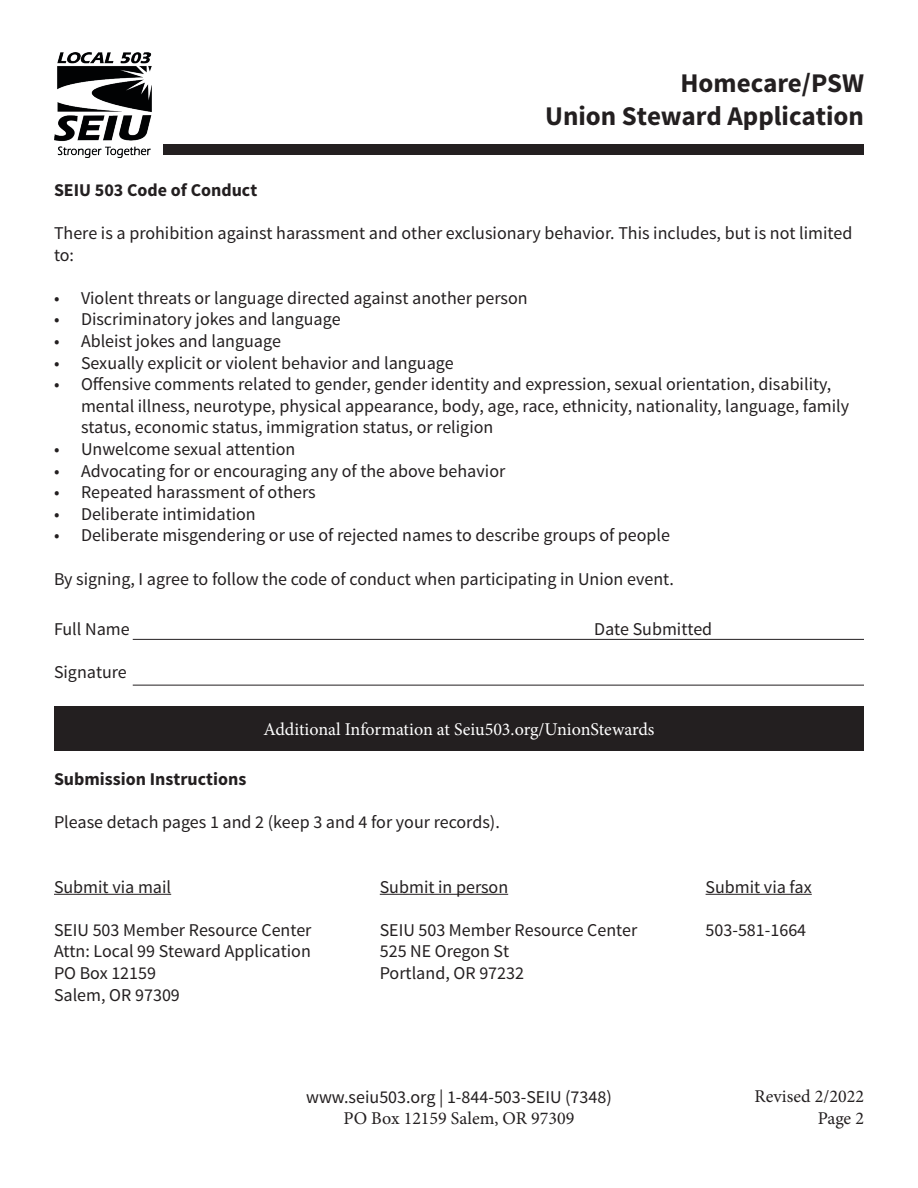
<style>
.page{position:relative;width:918px;height:1188px;background:#fff}
.page>*{position:absolute;margin:0;border:0;box-sizing:border-box;transform-origin:0 0}
.t1{font:700 27px "Source Sans Pro";color:#231f20}
.t2{font:18px/21.6px "Source Sans Pro";color:#231f20}
.t3{font:18px "Minion Pro";letter-spacing:-.005em;color:#fff}
.t4{font:700 18px "Source Sans Pro";color:#231f20}
.t5{font:18px "Minion Pro";color:#231f20}
</style>
<div class="page">
<div style="left:164px;top:145px;width:700px;height:10px;background:#231f20"></div>
<img style="left:54px;top:52px;width:98px;height:105px">
<hr style="left:133px;top:639px;width:731px;height:1px;background:#231f20">
<hr style="left:133px;top:685px;width:731px;height:1px;background:#231f20">
<hr style="left:54px;top:894px;width:117px;height:1px;background:#231f20">
<div style="left:54px;top:706px;width:810px;height:45px;background:#231f20"></div>
<hr style="left:380px;top:894px;width:128px;height:1px;background:#231f20">
<hr style="left:706px;top:894px;width:106px;height:1px;background:#231f20">
<p class="t1" style="left:680px;top:66px;width:185px">Homecare/PSW</p>
<p class="t1" style="left:545px;top:98px;width:320px">Union Steward Application</p>
<p class="t4" style="left:54px;top:178px;width:205px">SEIU 503 Code of Conduct</p>
<p class="t2" style="left:54px;top:222px;width:800px">There is a prohibition against harassment and other exclusionary behavior. This includes, but is not limited to:</p>
<p class="t2" style="left:54px;top:287px;width:475px">• Violent threats or language directed against another person</p>
<p class="t2" style="left:54px;top:309px;width:288px">• Discriminatory jokes and language</p>
<p class="t2" style="left:54px;top:330px;width:228px">• Ableist jokes and language</p>
<p class="t2" style="left:54px;top:352px;width:401px">• Sexually explicit or violent behavior and language</p>
<p class="t2" style="left:81px;top:374px;width:770px;text-indent:-27px">• Offensive comments related to gender, gender identity and expression, sexual orientation, disability, mental illness, neurotype, physical appearance, body, age, race, ethnicity, nationality, language, family status, economic status, immigration status, or religion</p>
<p class="t2" style="left:54px;top:438px;width:243px">• Unwelcome sexual attention</p>
<p class="t2" style="left:54px;top:460px;width:453px">• Advocating for or encouraging any of the above behavior</p>
<p class="t2" style="left:54px;top:482px;width:263px">• Repeated harassment of others</p>
<p class="t2" style="left:54px;top:503px;width:203px">• Deliberate intimidation</p>
<p class="t2" style="left:54px;top:525px;width:618px">• Deliberate misgendering or use of rejected names to describe groups of people</p>
<p class="t2" style="left:54px;top:568px;width:622px">By signing, I agree to follow the code of conduct when participating in Union event.</p>
<p class="t2" style="left:54px;top:618px;width:77px">Full Name</p>
<p class="t2" style="left:594px;top:618px;width:120px">Date Submitted</p>
<p class="t2" style="left:54px;top:661px;width:74px">Signature</p>
<p class="t3" style="left:263px;top:717px;width:393px">Additional Information at Seiu503.org/UnionStewards</p>
<p class="t4" style="left:54px;top:767px;width:194px">Submission Instructions</p>
<p class="t2" style="left:54px;top:811px;width:447px">Please detach pages 1 and 2 (keep 3 and 4 for your records).</p>
<p class="t2" style="left:54px;top:876px;width:119px">Submit via mail</p>
<p class="t2" style="left:54px;top:919px;width:259px">SEIU 503 Member Resource Center</p>
<p class="t2" style="left:54px;top:941px;width:258px">Attn: Local 99 Steward Application</p>
<p class="t2" style="left:54px;top:962px;width:104px">PO Box 12159</p>
<p class="t2" style="left:54px;top:984px;width:127px">Salem, OR 97309</p>
<p class="t2" style="left:380px;top:876px;width:130px">Submit in person</p>
<p class="t2" style="left:380px;top:919px;width:259px">SEIU 503 Member Resource Center</p>
<p class="t2" style="left:380px;top:941px;width:131px">525 NE Oregon St</p>
<p class="t2" style="left:380px;top:962px;width:146px">Portland, OR 97232</p>
<p class="t2" style="left:306px;top:1086px;width:307px">www.seiu503.org | 1-844-503-SEIU (7348)</p>
<p class="t5" style="left:344px;top:1106px;width:232px">PO Box 12159 Salem, OR 97309</p>
<p class="t2" style="left:706px;top:876px;width:108px">Submit via fax</p>
<p class="t2" style="left:706px;top:919px;width:102px">503-581-1664</p>
<p class="t5" style="left:755px;top:1084px;width:111px">Revised 2/2022</p>
<p class="t5" style="left:818px;top:1106px;width:48px">Page 2</p>
</div>
